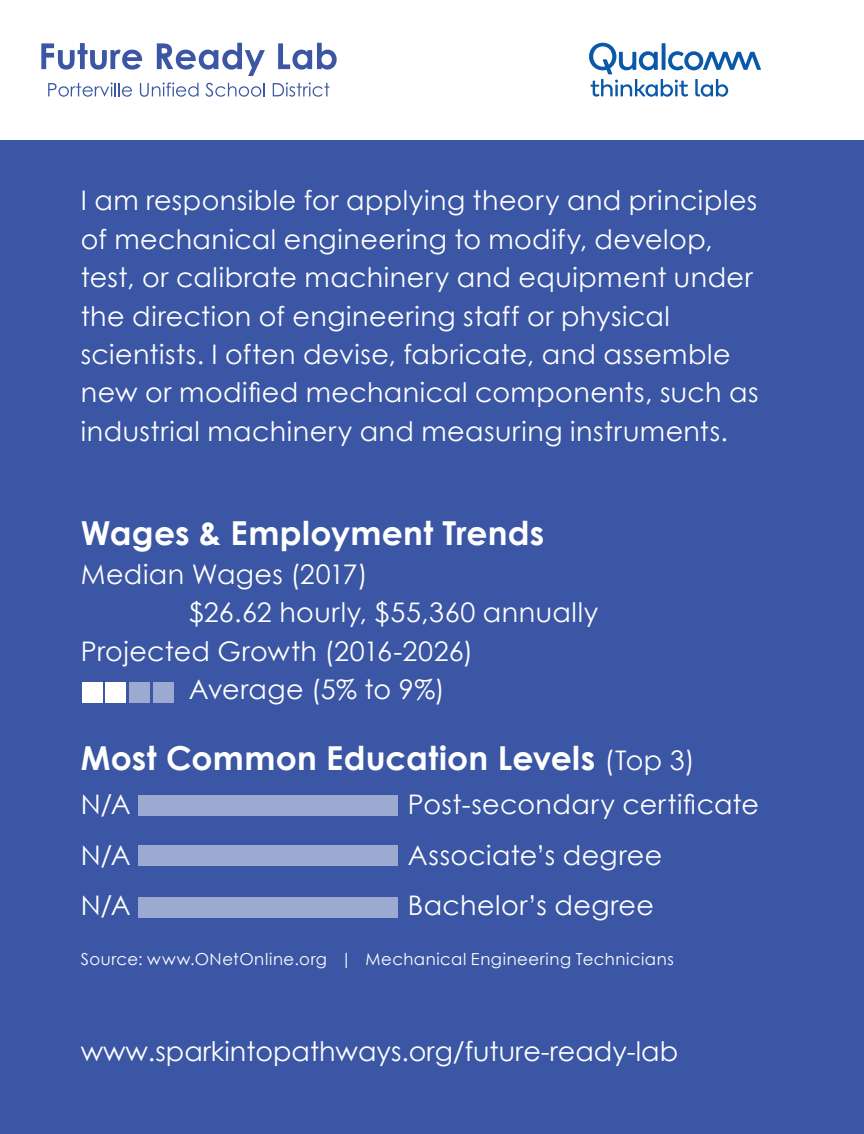
<style>
.page{position:relative;width:864px;height:1134px;background:#3a56a4}
.page>*{position:absolute;margin:0;border:0;box-sizing:border-box;transform-origin:0 0}
.t1{font:700 33px "Century Gothic";letter-spacing:.01em;color:#fff}
.t2{font:27px/38.4px "Century Gothic";letter-spacing:.015em;color:#fff}
.t3{font:27px "Century Gothic";letter-spacing:-.005em;color:#fff}
.t4{font:16.5px "Century Gothic";letter-spacing:.035em;color:#fff}
.s1{font-weight:400;font-size:27px}
</style>
<div class="page">
<div style="left:0;top:0;width:864px;height:140px;background:#fff"></div>
<svg style="left:589px;top:43px;width:172px;height:54px"></svg>
<svg style="left:41px;top:43px;width:101px;height:27px"></svg>
<svg style="left:157px;top:43px;width:108px;height:33px"></svg>
<svg style="left:278px;top:43px;width:59px;height:27px"></svg>
<svg style="left:48px;top:82px;width:84px;height:15px"></svg>
<svg style="left:140px;top:82px;width:59px;height:15px"></svg>
<svg style="left:205px;top:83px;width:60px;height:14px"></svg>
<svg style="left:273px;top:82px;width:56px;height:15px"></svg>
<div style="left:82px;top:682px;width:20px;height:21px;background:#fff"></div>
<div style="left:138px;top:795px;width:259px;height:21px;background:#9caad1"></div>
<div style="left:138px;top:845px;width:259px;height:21px;background:#9caad1"></div>
<div style="left:138px;top:898px;width:259px;height:20px;background:#9caad1"></div>
<div style="left:153px;top:682px;width:21px;height:21px;background:#9caad1"></div>
<div style="left:106px;top:682px;width:20px;height:21px;background:#fff"></div>
<div style="left:129px;top:682px;width:21px;height:21px;background:#9caad1"></div>
<p class="t2" style="left:81px;top:181px;width:679px">I am responsible for applying theory and principles of mechanical engineering to modify, develop, test, or calibrate machinery and equipment under the direction of engineering staff or physical scientists. I often devise, fabricate, and assemble new or modified mechanical components, such as industrial machinery and measuring instruments.</p>
<p class="t1" style="left:81px;top:508px;width:465px">Wages &amp; Employment Trends</p>
<p class="t2" style="left:81px;top:554px;width:288px">Median Wages (2017)</p>
<p class="t2" style="left:189px;top:593px;width:411px">$26.62 hourly, $55,360 annually</p>
<p class="t2" style="left:81px;top:631px;width:394px">Projected Growth (2016-2026)</p>
<p class="t3" style="left:189px;top:670px;width:257px">Average (5% to 9%)</p>
<p class="t1" style="left:81px;top:733px;width:615px">Most Common Education Levels <span class="s1">(Top 3)</span></p>
<p class="t2" style="left:81px;top:785px;width:52px">N/A</p>
<p class="t2" style="left:408px;top:785px;width:353px">Post-secondary certificate</p>
<p class="t2" style="left:81px;top:835px;width:52px">N/A</p>
<p class="t2" style="left:408px;top:835px;width:256px">Associate’s degree</p>
<p class="t2" style="left:81px;top:886px;width:52px">N/A</p>
<p class="t2" style="left:408px;top:886px;width:248px">Bachelor’s degree</p>
<p class="t4" style="left:81px;top:948px;width:594px">Source: www.ONetOnline.org | Mechanical Engineering Technicians</p>
<p class="t2" style="left:81px;top:1032px;width:599px">www.sparkintopathways.org/future-ready-lab</p>
</div>
